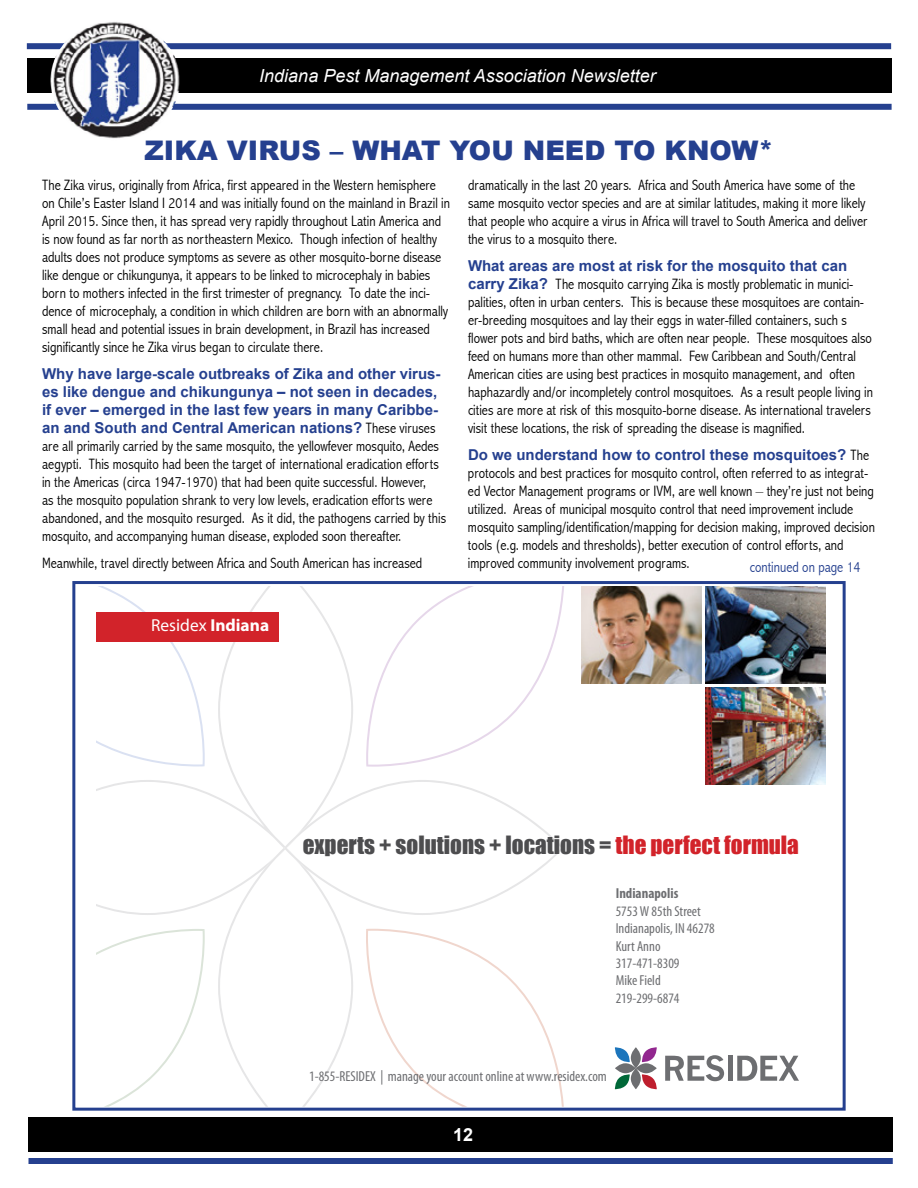
<style>
.page{position:relative;width:918px;height:1188px;background:#fff}
.page>*{position:absolute;margin:0;border:0;box-sizing:border-box;transform-origin:0 0}
.t1{font:900 27px "Arial";color:#25408f}
.t2{font:23.1px "Impact";color:#4d4d4f}
.t3{font:italic 18px "Arial";color:#fff}
.t4{font:700 18px "Arial";color:#fff}
.t5{font:17.4px "Myriad Pro";color:#fff}
.t6{font:300 condensed 15px/18px "Abadi";color:#000}
.t7{font:700 15px/18px "Arial";color:#25408f}
.t8{font:300 condensed 15px "Abadi";color:#25408f}
.t9{font:condensed 14.4px/17.4px "Myriad Pro";color:#6d6e71}
.t10{font:700 condensed 14.4px "Myriad Pro";color:#6d6e71}
.s1{font-family:"Abadi";font-weight:300;font-stretch:condensed;color:#000}
.s2{font-weight:700}
.s3{font-family:"Arial";font-weight:700;font-stretch:normal;color:#25408f}
.s4{color:#d2232a}
</style>
<div class="page">
<div style="left:28px;top:1118px;width:865px;height:34px;background:#000"></div>
<div style="left:28px;top:1158px;width:865px;height:6px;background:#25408f"></div>
<div style="left:27px;top:58px;width:865px;height:35px;background:#000"></div>
<div style="left:27px;top:104px;width:865px;height:6px;background:#25408f"></div>
<div style="left:27px;top:43px;width:864px;height:6px;background:#25408f"></div>
<img style="left:50px;top:22px;width:130px;height:117px">
<svg style="left:96px;top:586px;width:257px;height:329px"></svg>
<svg style="left:96px;top:586px;width:109px;height:180px"></svg>
<svg style="left:96px;top:929px;width:109px;height:178px"></svg>
<svg style="left:366px;top:586px;width:198px;height:181px"></svg>
<svg style="left:218px;top:780px;width:346px;height:327px"></svg>
<svg style="left:665px;top:1055px;width:59px;height:26px"></svg>
<div style="left:728px;top:1056px;width:5px;height:25px;background:#6d6e71"></div>
<svg style="left:737px;top:1056px;width:62px;height:25px"></svg>
<div style="left:631px;top:1068px;width:10px;height:21px;background:#6d6e71;border-radius:50%"></div>
<svg style="left:636px;top:1063px;width:21px;height:10px"></svg>
<svg style="left:642px;top:1074px;width:15px;height:15px"></svg>
<svg style="left:631px;top:1047px;width:10px;height:21px"></svg>
<svg style="left:642px;top:1047px;width:15px;height:15px"></svg>
<svg style="left:615px;top:1063px;width:21px;height:10px"></svg>
<svg style="left:615px;top:1074px;width:15px;height:15px"></svg>
<svg style="left:615px;top:1047px;width:15px;height:15px"></svg>
<div style="left:96px;top:612px;width:182px;height:29px;background:#d2232a"></div>
<img style="left:582px;top:586px;width:119px;height:98px">
<img style="left:705px;top:687px;width:120px;height:98px">
<img style="left:705px;top:586px;width:120px;height:98px">
<div style="left:72px;top:581px;width:774px;height:530px;border:3px solid #25408f"></div>
<p class="t3" style="left:259px;top:66px;width:398px">Indiana Pest Management Association Newsletter</p>
<h1 class="t1" style="left:144px;top:130px;width:631px">ZIKA VIRUS – WHAT YOU NEED TO KNOW*</h1>
<p class="t6" style="left:42px;top:176px;width:409px">The Zika virus, originally from Africa, first appeared in the Western hemisphere on Chile’s Easter Island I 2014 and was initially found on the mainland in Brazil in April 2015. Since then, it has spread very rapidly throughout Latin America and is now found as far north as northeastern Mexico. Though infection of healthy adults does not produce symptoms as severe as other mosquito-borne disease like dengue or chikungunya, it appears to be linked to microcephaly in babies born to mothers infected in the first trimester of pregnancy. To date the inci&shy;dence of microcephaly, a condition in which children are born with an abnormally small head and potential issues in brain development, in Brazil has increased significantly since he Zika virus began to circulate there.</p>
<p class="t7" style="left:42px;top:366px;width:400px">Why have large-scale outbreaks of Zika and other virus&shy;es like dengue and chikungunya – not seen in decades, if ever – emerged in the last few years in many Caribbe&shy;an and South and Central American nations? <span class="s1">These viruses</span></p>
<p class="t6" style="left:42px;top:437px;width:406px">are all primarily carried by the same mosquito, the yellowfever mosquito, Aedes aegypti. This mosquito had been the target of international eradication efforts in the Americas (circa 1947-1970) that had been quite successful. However,<br>as the mosquito population shrank to very low levels, eradication efforts were abandoned, and the mosquito resurged. As it did, the pathogens carried by this mosquito, and accompanying human disease, exploded soon thereafter.</p>
<p class="t6" style="left:42px;top:554px;width:382px">Meanwhile, travel directly between Africa and South American has increased</p>
<p class="t5" style="left:151px;top:614px;width:119px">Residex <span class="s2">Indiana</span></p>
<p class="t6" style="left:468px;top:176px;width:401px">dramatically in the last 20 years. Africa and South America have some of the same mosquito vector species and are at similar latitudes, making it more likely that people who acquire a virus in Africa will travel to South America and deliver the virus to a mosquito there.</p>
<p class="t7" style="left:468px;top:258px;width:381px">What areas are most at risk for the mosquito that can</p>
<p class="t6" style="left:468px;top:275px;width:407px"><span class="s3">carry Zika?</span> The mosquito carrying Zika is mostly problematic in munici&shy;palities, often in urban centers. This is because these mosquitoes are contain&shy;er-breeding mosquitoes and lay their eggs in water-filled containers, such s flower pots and bird baths, which are often near people. These mosquitoes also feed on humans more than other mammal. Few Caribbean and South/Central American cities are using best practices in mosquito management, and often haphazardly and/or incompletely control mosquitoes. As a result people living in cities are more at risk of this mosquito-borne disease. As international travelers visit these locations, the risk of spreading the disease is magnified.</p>
<p class="t7" style="left:468px;top:447px;width:403px">Do we understand how to control these mosquitoes? <span class="s1">The</span></p>
<p class="t6" style="left:468px;top:464px;width:408px">protocols and best practices for mosquito control, often referred to as integrat&shy;ed Vector Management programs or IVM, are well known – they’re just not being utilized. Areas of municipal mosquito control that need improvement include mosquito sampling/identification/mapping for decision making, improved decision tools (e.g. models and thresholds), better execution of control efforts, and improved community involvement programs.</p>
<p class="t8" style="left:750px;top:558px;width:112px">continued on page 14</p>
<h2 class="t2" style="left:303px;top:830px;width:498px">experts + solutions + locations = <span class="s4">the perfect formula</span></h2>
<p class="t10" style="left:616px;top:885px;width:64px">Indianapolis</p>
<p class="t9" style="left:616px;top:902px;width:101px">5753 W 85th Street<br>Indianapolis, IN 46278<br>Kurt Anno<br>317-471-8309<br>Mike Field<br>219-299-6874</p>
<p class="t9" style="left:309px;top:1067px;width:299px">1-855-RESIDEX | manage your account online at www.residex.com</p>
<p class="t4" style="left:453px;top:1122px;width:22px">12</p>
</div>
